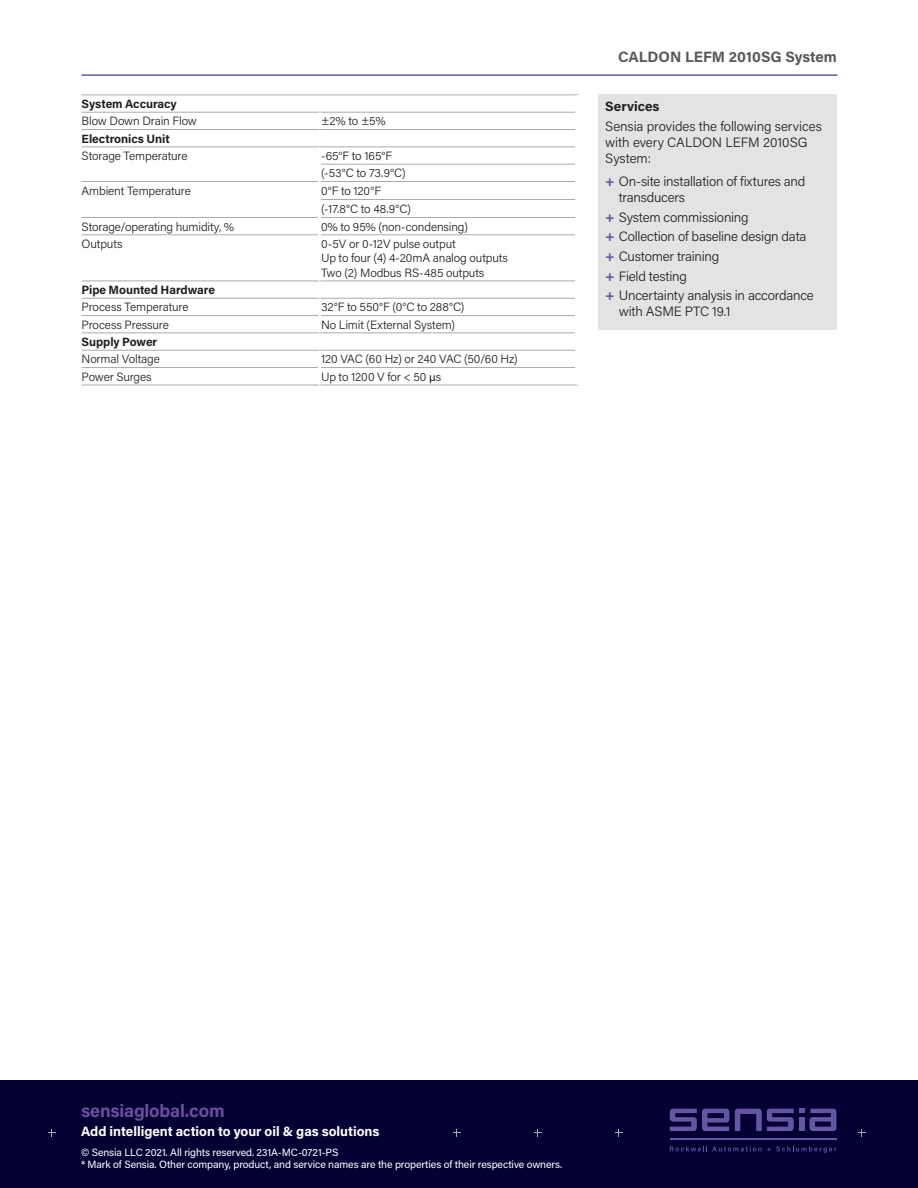
<style>
.page{position:relative;width:918px;height:1188px;background:#fff}
.page>*{position:absolute;margin:0;border:0;box-sizing:border-box;transform-origin:0 0}
.t1{font:700 18px "Acumin Pro";letter-spacing:-.01em;color:#6a4f9d}
.t2{font:700 15px "Acumin Pro";letter-spacing:-.005em;color:#57585a}
.t3{font:300 13.5px/19.6px "Acumin Pro";letter-spacing:-.015em;color:#231f20}
.t4{font:700 13.5px "Acumin Pro";color:#fff}
.t5{font:700 13.5px "Acumin Pro";color:#231f20}
.t6{font:300 12px/14.4px "Acumin Pro";letter-spacing:-.01em;color:#231f20}
.t7{font:700 12px "Acumin Pro";letter-spacing:-.005em;color:#231f20}
.t8{font:10.5px/12.6px "Acumin Pro";letter-spacing:-.01em;color:#fff}
.s1{font-family:"Myriad Pro";font-weight:400}
.s2{font-weight:700;color:#6556a4}
</style>
<div class="page">
<div style="left:0;top:1080px;width:918px;height:108px;background:#050033"></div>
<hr style="left:82px;top:74px;width:756px;height:2px;background:#6556a4">
<hr style="left:82px;top:94px;width:238px;height:1px;background:#a8abac">
<hr style="left:320px;top:94px;width:258px;height:1px;background:#a8abac">
<hr style="left:82px;top:112px;width:238px;height:1px;background:#a8abac">
<hr style="left:320px;top:112px;width:255px;height:1px;background:#a8abac">
<hr style="left:82px;top:129px;width:238px;height:1px;background:#a8abac">
<hr style="left:320px;top:129px;width:255px;height:1px;background:#a8abac">
<hr style="left:82px;top:146px;width:238px;height:1px;background:#a8abac">
<hr style="left:320px;top:146px;width:255px;height:1px;background:#a8abac">
<hr style="left:82px;top:281px;width:238px;height:1px;background:#a8abac">
<hr style="left:320px;top:281px;width:255px;height:1px;background:#a8abac">
<hr style="left:82px;top:298px;width:238px;height:1px;background:#a8abac">
<hr style="left:320px;top:298px;width:255px;height:1px;background:#a8abac">
<hr style="left:82px;top:333px;width:238px;height:1px;background:#a8abac">
<hr style="left:320px;top:333px;width:255px;height:1px;background:#a8abac">
<hr style="left:82px;top:350px;width:238px;height:1px;background:#a8abac">
<hr style="left:320px;top:350px;width:255px;height:1px;background:#a8abac">
<hr style="left:82px;top:385px;width:238px;height:1px;background:#a8abac">
<hr style="left:320px;top:385px;width:258px;height:1px;background:#a8abac">
<hr style="left:321px;top:164px;width:254px;height:1px;background:#a8abac">
<hr style="left:82px;top:181px;width:236px;height:1px;background:#a8abac">
<hr style="left:321px;top:181px;width:254px;height:1px;background:#a8abac">
<hr style="left:321px;top:199px;width:254px;height:1px;background:#a8abac">
<hr style="left:82px;top:217px;width:236px;height:1px;background:#a8abac">
<hr style="left:321px;top:217px;width:254px;height:1px;background:#a8abac">
<hr style="left:82px;top:235px;width:236px;height:1px;background:#a8abac">
<hr style="left:321px;top:235px;width:254px;height:1px;background:#a8abac">
<hr style="left:82px;top:315px;width:236px;height:1px;background:#a8abac">
<hr style="left:321px;top:315px;width:254px;height:1px;background:#a8abac">
<hr style="left:82px;top:367px;width:236px;height:1px;background:#a8abac">
<hr style="left:321px;top:367px;width:254px;height:1px;background:#a8abac">
<div style="left:598px;top:94px;width:239px;height:236px;background:#e2e4e2"></div>
<svg style="left:615px;top:1129px;width:8px;height:7px"></svg>
<svg style="left:534px;top:1129px;width:8px;height:7px"></svg>
<svg style="left:48px;top:1129px;width:8px;height:7px"></svg>
<svg style="left:858px;top:1129px;width:8px;height:7px"></svg>
<svg style="left:453px;top:1129px;width:8px;height:7px"></svg>
<svg style="left:670px;top:1109px;width:59px;height:22px"></svg>
<svg style="left:735px;top:1109px;width:101px;height:22px"></svg>
<div style="left:799px;top:1117px;width:5px;height:14px;background:#6556a4"></div>
<hr style="left:670px;top:1138px;width:166px;height:1px;background:#6556a4">
<svg style="left:670px;top:1146px;width:166px;height:7px"></svg>
<p class="t7" style="left:82px;top:95px;width:97px">System Accuracy</p>
<p class="t6" style="left:82px;top:113px;width:117px">Blow Down Drain Flow</p>
<p class="t6" style="left:321px;top:113px;width:66px">±2% to ±5%</p>
<p class="t7" style="left:82px;top:130px;width:90px">Electronics Unit</p>
<p class="t6" style="left:82px;top:148px;width:108px">Storage Temperature</p>
<p class="t6" style="left:321px;top:147px;width:86px;line-height:17.4px">-65°F to 165°F (-53°C to 73.9°C)</p>
<p class="t6" style="left:82px;top:183px;width:111px">Ambient Temperature</p>
<p class="t6" style="left:321px;top:181px;width:91px;line-height:18px">0°F to 120°F (-17.8°C to 48.9°C)</p>
<p class="t6" style="left:82px;top:219px;width:154px">Storage/operating humidity, %</p>
<p class="t6" style="left:321px;top:219px;width:148px">0% to 95% (non-condensing)</p>
<p class="t6" style="left:82px;top:236px;width:42px">Outputs</p>
<p class="t6" style="left:321px;top:236px;width:188px">0-5V or 0-12V pulse output<br>Up to four (4) 4-20mA analog outputs<br>Two (2) Modbus RS-485 outputs</p>
<p class="t7" style="left:82px;top:281px;width:135px">Pipe Mounted Hardware</p>
<p class="t6" style="left:82px;top:299px;width:109px">Process Temperature</p>
<p class="t6" style="left:321px;top:299px;width:145px">32°F to 550°F (0°C to 288°C)</p>
<p class="t6" style="left:82px;top:317px;width:89px">Process Pressure</p>
<p class="t6" style="left:321px;top:317px;width:135px">No Limit (External System)</p>
<p class="t7" style="left:82px;top:333px;width:77px">Supply Power</p>
<p class="t6" style="left:82px;top:351px;width:80px">Normal Voltage</p>
<p class="t6" style="left:321px;top:351px;width:198px">120 VAC (60 Hz) or 240 VAC (50/60 Hz)</p>
<p class="t6" style="left:82px;top:369px;width:72px">Power Surges</p>
<p class="t6" style="left:321px;top:369px;width:122px">Up to 1200 V for &lt; 50 <span class="s1">μ</span>s</p>
<p class="t2" style="left:618px;top:46px;width:220px">CALDON LEFM 2010SG System</p>
<p class="t5" style="left:605px;top:97px;width:56px">Services</p>
<p class="t3" style="left:605px;top:117px;width:218px;line-height:16.2px">Sensia provides the following services with every CALDON LEFM 2010SG<br>System:</p>
<p class="t3" style="left:619px;top:173px;width:188px;line-height:16.2px;text-indent:-14px"><span class="s2">+</span> On-site installation of fixtures and transducers</p>
<p class="t3" style="left:605px;top:207px;width:210px"><span class="s2">+</span> System commissioning<br><span class="s2">+</span> Collection of baseline design data <span class="s2">+</span> Customer training<br><span class="s2">+</span> Field testing<br><span class="s2">+</span> Uncertainty analysis in accordance</p>
<p class="t3" style="left:619px;top:301px;width:113px">with ASME PTC 19.1</p>
<h1 class="t1" style="left:81px;top:1098px;width:145px">sensiaglobal.com</h1>
<p class="t4" style="left:81px;top:1122px;width:300px">Add intelligent action to your oil &amp; gas solutions</p>
<p class="t8" style="left:81px;top:1145px;width:483px">© Sensia LLC 2021. All rights reserved. 231A-MC-0721-PS<br>* Mark of Sensia. Other company, product, and service names are the properties of their respective owners.</p>
</div>
